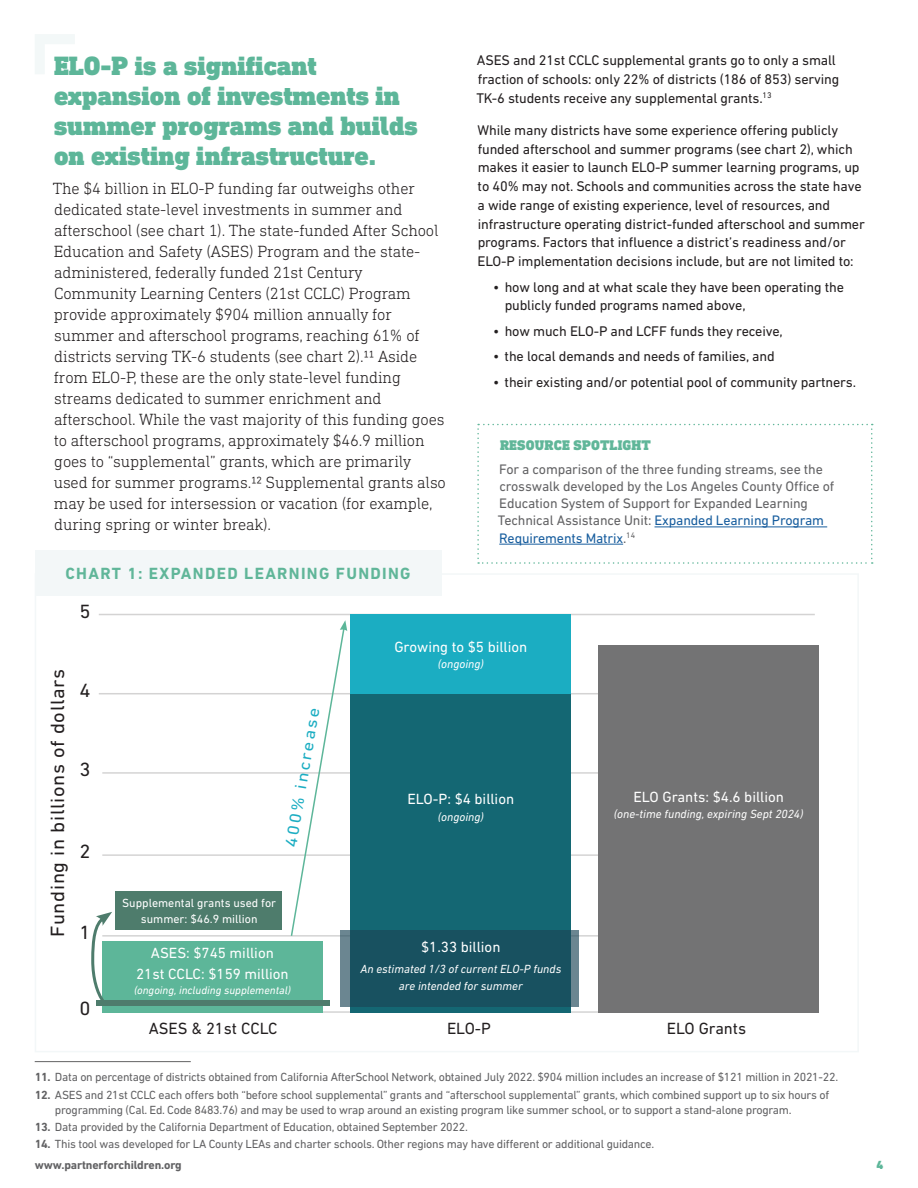
<style>
.page{position:relative;width:918px;height:1188px;background:#fff}
.page>*{position:absolute;margin:0;border:0;box-sizing:border-box;transform-origin:0 0}
.Section_title_-_DIN{font:900 27px/30px "DIN Next Slab Pro";color:#5db699}
.Introduction_text_DI{font:19.5px "DIN Next LT Pro";letter-spacing:.03em;color:#231f20;scale:1.05 1}
.Introduction_text_DI-2{font:300 16.5px/21px "DIN Next Slab Pro";letter-spacing:-.01em;color:#231f20}
.Text_-_DIN_Next_Reg{font:700 16.5px "DIN Next LT Pro";letter-spacing:.08em;color:#60b699}
.Introduction_text_DI-3{font:16.5px "DIN Next LT Pro";color:#231f20}
.Introduction_text_DI-4{font:16.5px "DIN Next LT Pro";color:#1badc2;scale:1.12 1}
.Introduction_text_DI-5{font:15px "DIN Next LT Pro";color:#fff}
.Introduction_text_DI-6{font:14.25px/18.8px "DIN Next LT Pro";letter-spacing:-.01em;color:#231f20}
.Text_-_DIN_Next_Reg-2{font:900 14.25px "DIN Next Slab Pro";letter-spacing:.01em;color:#60b699}
.Text_List{font:14.1px/17.2px "DIN Next LT Pro";letter-spacing:-.01em;color:#626264}
.t1{font:12px/15px "DIN Next LT Pro";letter-spacing:-.02em;color:#626264}
.Introduction_text_DI-7{font:italic 12px/16.5px "DIN Next LT Pro";color:#fff;text-align:center}
.Introduction_text_DI-8{font:12px/16.5px "DIN Next LT Pro";color:#fff;text-align:center}
.t2{font:700 12px "DIN Next LT Pro";letter-spacing:-.01em;color:#626264}
.t3{font:900 12px "DIN Next Slab Pro";color:#5db699}
.Introduction_text_DI-9{font:italic 11.25px "DIN Next LT Pro";color:#fff}
.s1{color:#175d9e}
.s2{font-weight:700}
</style>
<div class="page">
<svg style="left:35px;top:34px;width:40px;height:40px"></svg>
<hr style="left:35px;top:1061px;width:156px;height:1px;background:#626264">
<svg style="left:477px;top:424px;width:396px;height:140px"></svg>
<hr style="left:102px;top:854px;width:716px;height:2px;background:#b6b5b5">
<hr style="left:102px;top:935px;width:716px;height:2px;background:#b6b5b5">
<hr style="left:102px;top:1011px;width:716px;height:2px;background:#b6b5b5">
<hr style="left:102px;top:772px;width:716px;height:2px;background:#b6b5b5">
<hr style="left:99px;top:693px;width:716px;height:1px;background:#b6b5b5">
<hr style="left:99px;top:614px;width:716px;height:1px;background:#b6b5b5">
<div style="left:35px;top:551px;width:406px;height:45px;background:#f3f7f8"></div>
<div style="left:102px;top:941px;width:221px;height:72px;background:#5db699"></div>
<div style="left:97px;top:1000px;width:233px;height:6px;background:#4e7c6c"></div>
<div style="left:115px;top:891px;width:167px;height:39px;background:#4e7c6c"></div>
<svg style="left:290px;top:620px;width:57px;height:317px"></svg>
<div style="left:351px;top:693px;width:220px;height:320px;background:#146773"></div>
<div style="left:351px;top:615px;width:220px;height:79px;background:#1badc2"></div>
<svg style="left:340px;top:930px;width:239px;height:77px;background:#1e5463"></svg>
<div style="left:598px;top:645px;width:220px;height:368px;background:#737374"></div>
<svg style="left:91px;top:912px;width:21px;height:94px"></svg>
<p class="Section_title_-_DIN" style="left:54px;top:51px;width:365px">ELO-P is a significant expansion of investments in summer programs and builds on existing infrastructure.</p>
<p class="Introduction_text_DI-2" style="left:53px;top:178px;width:395px">The $4 billion in ELO-P funding far outweighs other dedicated state-level investments in summer and afterschool (see chart 1). The state-funded After School Education and Safety (ASES) Program and the state&shy;administered, federally funded 21st Century Community Learning Centers (21st CCLC) Program provide approximately $904 million annually for summer and afterschool programs, reaching 61% of districts serving TK-6 students (see chart 2).11 Aside from ELO-P, these are the only state-level funding streams dedicated to summer enrichment and afterschool. While the vast majority of this funding goes to afterschool programs, approximately $46.9 million goes to “supplemental” grants, which are primarily used for summer programs.12 Supplemental grants also may be used for intersession or vacation (for example, during spring or winter break).</p>
<p class="Text_-_DIN_Next_Reg" style="left:65px;top:564px;width:347px">CHART 1: EXPANDED LEARNING FUNDING</p>
<p class="Introduction_text_DI" style="left:80px;top:600px;width:12px">5</p>
<p class="Introduction_text_DI-6" style="left:476px;top:51px;width:365px">ASES and 21st CCLC supplemental grants go to only a small fraction of schools: only 22% of districts (186 of 853) serving<br>TK-6 students receive any supplemental grants.<sup>13</sup></p>
<p class="Introduction_text_DI-6" style="left:477px;top:120px;width:389px">While many districts have some experience offering publicly funded afterschool and summer programs (see chart 2), which makes it easier to launch ELO-P summer learning programs, up to 40% may not. Schools and communities across the state have a wide range of existing experience, level of resources, and infrastructure operating district-funded afterschool and summer programs. Factors that influence a district’s readiness and/or ELO-P implementation decisions include, but are not limited to:</p>
<p class="Introduction_text_DI-6" style="left:505px;top:277px;width:341px;text-indent:-11px">• how long and at what scale they have been operating the publicly funded programs named above,</p>
<p class="Introduction_text_DI-6" style="left:493px;top:321px;width:291px">• how much ELO-P and LCFF funds they receive,</p>
<p class="Introduction_text_DI-6" style="left:493px;top:347px;width:283px">• the local demands and needs of families, and</p>
<p class="Introduction_text_DI-6" style="left:493px;top:372px;width:364px">• their existing and/or potential pool of community partners.</p>
<p class="Text_-_DIN_Next_Reg-2" style="left:500px;top:436px;width:152px">RESOURCE SPOTLIGHT</p>
<p class="Text_List" style="left:498px;top:460px;width:338px">For a comparison of the three funding streams, see the crosswalk developed by the Los Angeles County Office of Education System of Support for Expanded Learning Technical Assistance Unit: <span class="s1">Expanded Learning Program Requirements Matrix</span>.<sup>14</sup></p>
<p class="Introduction_text_DI" style="left:46px;top:937px;width:257px;rotate:-90deg">Funding in billions of dollars</p>
<p class="Introduction_text_DI" style="left:80px;top:679px;width:12px">4</p>
<p class="Introduction_text_DI" style="left:80px;top:758px;width:12px">3</p>
<p class="Introduction_text_DI" style="left:80px;top:841px;width:12px">2</p>
<p class="Introduction_text_DI" style="left:80px;top:921px;width:12px">1</p>
<p class="Introduction_text_DI" style="left:80px;top:997px;width:12px">0</p>
<p class="Introduction_text_DI-4" style="left:281px;top:845px;width:128px;rotate:-80deg">400% increase</p>
<p class="Introduction_text_DI-8" style="left:122px;top:894px;width:155px">Supplemental grants used for summer: $46.9 million</p>
<p class="Introduction_text_DI-5" style="left:394px;top:638px;width:135px">Growing to $5 billion</p>
<p class="Introduction_text_DI-7" style="left:438px;top:656px;width:48px">(ongoing)</p>
<p class="Introduction_text_DI-5" style="left:407px;top:790px;width:108px">ELO-P: $4 billion</p>
<p class="Introduction_text_DI-7" style="left:438px;top:808px;width:48px">(ongoing)</p>
<p class="Introduction_text_DI-5" style="left:421px;top:938px;width:81px">$1.33 billion</p>
<p class="Introduction_text_DI-7" style="left:360px;top:961px;width:202px">An estimated 1/3 of current ELO-P funds are intended for summer</p>
<p class="Introduction_text_DI-5" style="left:151px;top:945px;width:124px">ASES: $745 million</p>
<p class="Introduction_text_DI-5" style="left:136px;top:966px;width:154px">21st CCLC: $159 million</p>
<p class="Introduction_text_DI-9" style="left:134px;top:984px;width:158px">(ongoing, including supplemental)</p>
<p class="Introduction_text_DI-3" style="left:149px;top:1019px;width:130px">ASES &amp; 21st CCLC</p>
<p class="Introduction_text_DI-3" style="left:447px;top:1019px;width:45px">ELO-P</p>
<p class="Introduction_text_DI-5" style="left:633px;top:788px;width:152px">ELO Grants: $4.6 billion</p>
<p class="Introduction_text_DI-7" style="left:614px;top:806px;width:191px">(one-time funding, expiring Sept 2024)</p>
<p class="Introduction_text_DI-3" style="left:667px;top:1019px;width:81px">ELO Grants</p>
<p class="t1" style="left:35px;top:1070px;width:805px"><span class="s2">11.</span> Data on percentage of districts obtained from California AfterSchool Network, obtained July 2022. $904 million includes an increase of $121 million in 2021-22.</p>
<p class="t1" style="left:55px;top:1087px;width:776px;text-indent:-20px"><span class="s2">12.</span> ASES and 21st CCLC each offers both “before school supplemental” grants and “afterschool supplemental” grants, which combined support up to six hours of programming (Cal. Ed. Code 8483.76) and may be used to wrap around an existing program like summer school, or to support a stand-alone program.</p>
<p class="t1" style="left:35px;top:1119px;width:435px"><span class="s2">13.</span> Data provided by the California Department of Education, obtained September 2022.</p>
<p class="t1" style="left:35px;top:1136px;width:621px"><span class="s2">14.</span> This tool was developed for LA County LEAs and charter schools. Other regions may have different or additional guidance.</p>
<p class="t2" style="left:35px;top:1158px;width:149px">www.partnerforchildren.org</p>
<p class="t3" style="left:876px;top:1158px;width:8px">4</p>
</div>
